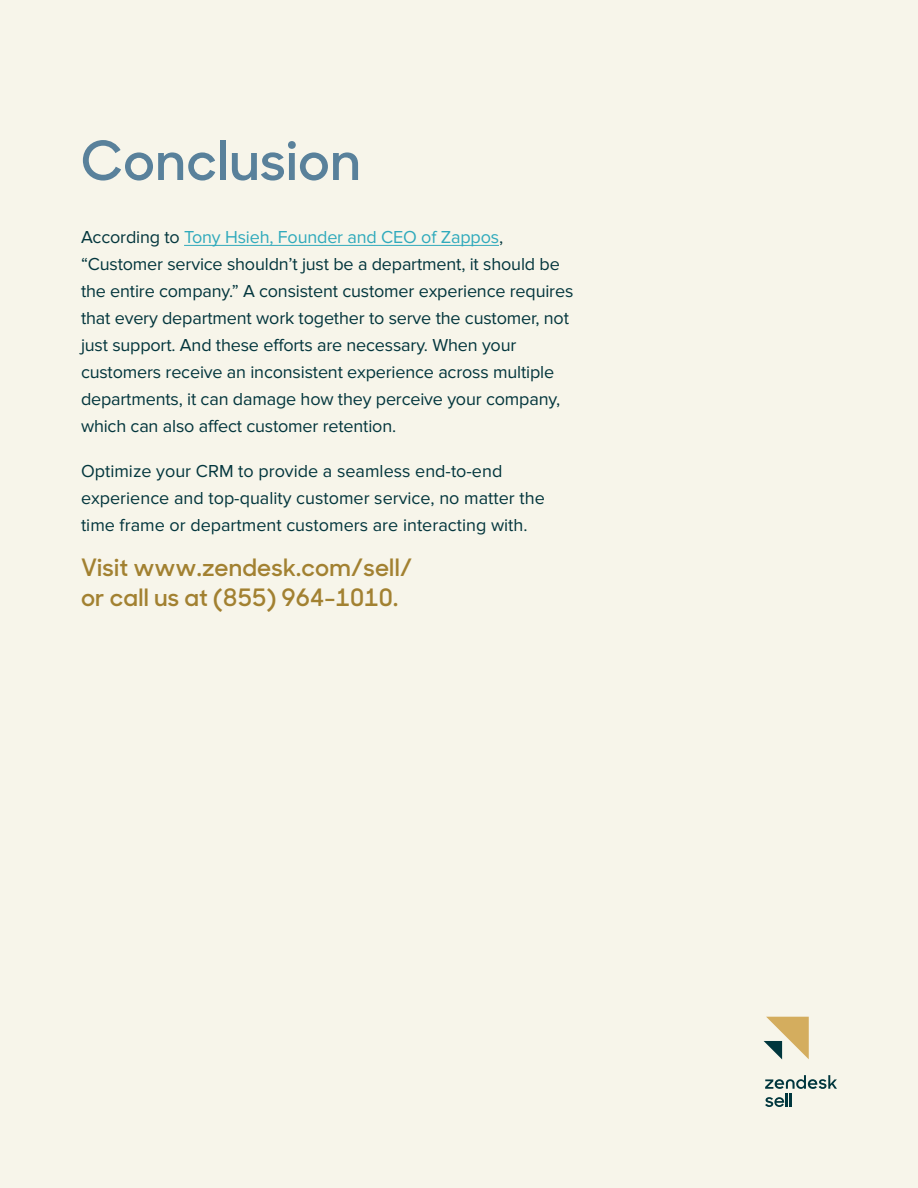
<style>
.page{position:relative;width:918px;height:1188px;background:#f7f5ea}
.page>*{position:absolute;margin:0;border:0;box-sizing:border-box;transform-origin:0 0}
.Header_1{font:600 54px "Sharp Sans No 1";letter-spacing:.01em;color:#59819b}
.Header_3{font:600 24px/30px "Sharp Sans No 1";letter-spacing:.01em;color:#a28131}
.Text_1{font:18px/27px "Proxima Nova";letter-spacing:-.01em;color:#03363d}
.s1{color:#30aabc}
</style>
<div class="page">
<hr style="left:184px;top:245px;width:315px;height:1px;background:#30aabc">
<svg style="left:764px;top:1017px;width:45px;height:42px"></svg>
<svg style="left:765px;top:1075px;width:72px;height:32px"></svg>
<p class="Header_1" style="left:81px;top:119px;width:281px">Conclusion</p>
<p class="Text_1" style="left:81px;top:224px;width:494px">According to <span class="s1">Tony Hsieh, Founder and CEO of Zappos</span>, “Customer service shouldn’t just be a department, it should be the entire company.” A consistent customer experience requires that every department work together to serve the customer, not just support. And these efforts are necessary. When your customers receive an inconsistent experience across multiple departments, it can damage how they perceive your company, which can also affect customer retention.</p>
<p class="Text_1" style="left:81px;top:458px;width:465px">Optimize your CRM to provide a seamless end-to-end experience and top-quality customer service, no matter the time frame or department customers are interacting with.</p>
<p class="Header_3" style="left:81px;top:551px;width:332px">Visit www.zendesk.com/sell/ or call us at (855) 964-1010.</p>
</div>
